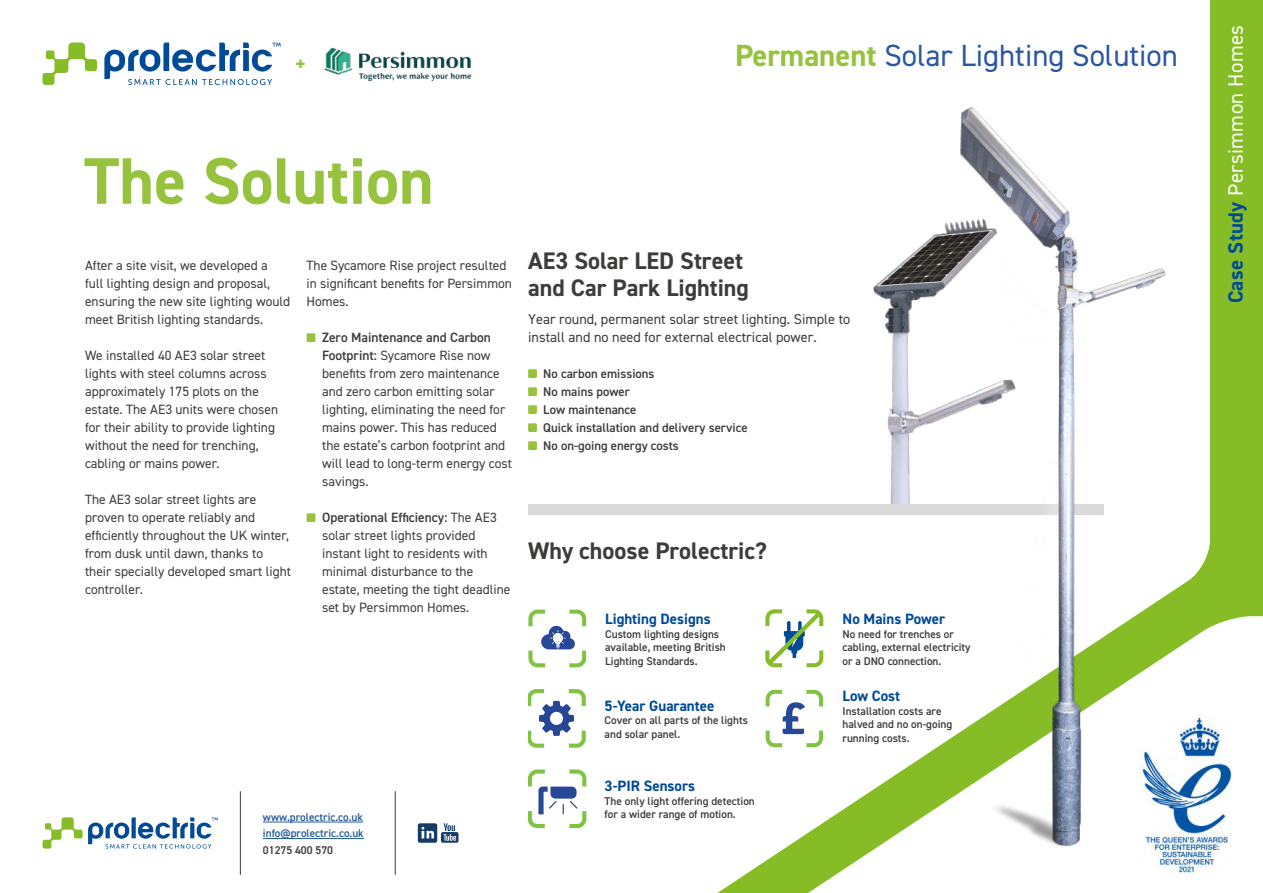
<style>
.page{position:relative;width:1263px;height:893px;background:#86bc25}
.page>*{position:absolute;margin:0;border:0;box-sizing:border-box;transform-origin:0 0}
.t1{font:700 66px "DIN2014";color:#96c23d}
.t2{font:30.75px "DIN2014";color:#2a57a1}
.t3{font:700 24px/27px "DIN2014";color:#3c3c3b}
.t4{font:20.85px "DIN2014";letter-spacing:.02em;color:#fff}
.t5{font:700 15px "DIN2014";color:#004a97}
.t6{font:14.25px/18px "DIN2014";color:#3c3c3b}
.t7{font:13.5px/18px "DIN2014";color:#3c3c3b}
.t8{font:600 12.75px/18px "DIN2014";color:#3c3c3b}
.t9{font:600 11.25px/13.5px "DIN2014";color:#3c3c3b}
.t10{font:600 11.25px/16.5px "DIN2014";color:#265b9b}
.s1{font-weight:700;color:#96c23d}
.s2{font-weight:600}
.s3{font-weight:700;color:#004a97}
</style>
<div class="page">
<div style="left:1229px;top:616px;width:34px;height:277px;background:#fff"></div>
<div style="left:0;top:0;width:1210px;height:893px;background:#fff"></div>
<hr style="left:263px;top:822px;width:100px;height:1px;background:#265b9b">
<hr style="left:263px;top:838px;width:101px;height:1px;background:#265b9b">
<hr style="left:240px;top:791px;width:1px;height:84px;background:#3c3c3b">
<svg style="left:43px;top:817px;width:175px;height:32px;background:#bcd1d6"></svg>
<svg style="left:418px;top:823px;width:40px;height:20px"></svg>
<hr style="left:395px;top:791px;width:1px;height:84px;background:#3c3c3b">
<img style="left:1229px;top:713px;width:4px;height:161px">
<img style="left:755px;top:205px;width:197px;height:299px">
<div style="left:528px;top:504px;width:575px;height:11px;background:#dadada"></div>
<img style="left:952px;top:101px;width:277px;height:792px">
<svg style="left:296px;top:60px;width:9px;height:8px"></svg>
<svg style="left:43px;top:43px;width:54px;height:42px"></svg>
<svg style="left:104px;top:43px;width:177px;height:42px;background:#afc6de"></svg>
<img style="left:320px;top:45px;width:157px;height:37px">
<div style="left:307px;top:333px;width:8px;height:9px;background:#96c23d"></div>
<div style="left:307px;top:513px;width:8px;height:9px;background:#96c23d"></div>
<div style="left:528px;top:369px;width:9px;height:9px;background:#96c23d"></div>
<div style="left:528px;top:387px;width:9px;height:9px;background:#96c23d"></div>
<div style="left:528px;top:405px;width:9px;height:9px;background:#96c23d"></div>
<div style="left:528px;top:423px;width:9px;height:9px;background:#96c23d"></div>
<div style="left:528px;top:441px;width:9px;height:9px;background:#96c23d"></div>
<svg style="left:765px;top:689px;width:58px;height:58px;background:#d7e3db"></svg>
<svg style="left:528px;top:689px;width:58px;height:59px;background:#c5d4d3"></svg>
<svg style="left:765px;top:609px;width:58px;height:58px"></svg>
<svg style="left:528px;top:609px;width:58px;height:59px;background:#d1ded9"></svg>
<svg style="left:528px;top:769px;width:58px;height:59px;background:#cfddd8"></svg>
<h2 class="t2" style="left:735px;top:41px;width:444px"><span class="s1">Permanent</span> Solar Lighting Solution</h2>
<h1 class="t1" style="left:84px;top:158px;width:351px">The Solution</h1>
<p class="t7" style="left:85px;top:257px;width:207px">After a site visit, we developed a<br>full lighting design and proposal, ensuring the new site lighting would meet British lighting standards.</p>
<p class="t7" style="left:85px;top:347px;width:195px">We installed 40 AE3 solar street lights with steel columns across approximately 175 plots on the estate. The AE3 units were chosen for their ability to provide lighting without the need for trenching, cabling or mains power.</p>
<p class="t7" style="left:85px;top:491px;width:208px">The AE3 solar street lights are proven to operate reliably and efficiently throughout the UK winter, from dusk until dawn, thanks to their specially developed smart light controller.</p>
<p class="t7" style="left:307px;top:257px;width:207px">The Sycamore Rise project resulted in significant benefits for Persimmon<br>Homes.</p>
<p class="t7" style="left:322px;top:329px;width:192px"><span class="s2">Zero Maintenance and Carbon<br>Footprint:</span> Sycamore Rise now benefits from zero maintenance and zero carbon emitting solar lighting, eliminating the need for mains power. This has reduced the estate’s carbon footprint and will lead to long-term energy cost savings.</p>
<p class="t7" style="left:322px;top:509px;width:190px"><span class="s2">Operational Efficiency:</span> The AE3 solar street lights provided instant light to residents with minimal disturbance to the estate, meeting the tight deadline set by Persimmon Homes.</p>
<p class="t10" style="left:263px;top:810px;width:102px">www.prolectric.co.uk info@prolectric.co.uk</p>
<p class="t9" style="left:263px;top:844px;width:72px">01275 400 570</p>
<h3 class="t3" style="left:528px;top:250px;width:222px">AE3 Solar LED Street and Car Park Lighting</h3>
<p class="t6" style="left:528px;top:311px;width:324px">Year round, permanent solar street lighting. Simple to install and no need for external electrical power.</p>
<p class="t8" style="left:543px;top:366px;width:206px">No carbon emissions<br>No mains power<br>Low maintenance<br>Quick installation and delivery service<br>No on-going energy costs</p>
<h3 class="t3" style="left:528px;top:539px;width:240px">Why choose Prolectric?</h3>
<p class="t5" style="left:605px;top:614px;width:107px">Lighting Designs</p>
<p class="t9" style="left:605px;top:628px;width:122px">Custom lighting designs available, meeting British<br>Lighting Standards.</p>
<p class="t5" style="left:605px;top:700px;width:111px">5-Year Guarantee</p>
<p class="t9" style="left:605px;top:715px;width:145px">Cover on all parts of the lights and solar panel.</p>
<p class="t5" style="left:605px;top:781px;width:92px">3-PIR Sensors</p>
<p class="t9" style="left:605px;top:795px;width:152px">The only light offering detection for a wider range of motion.</p>
<p class="t5" style="left:842px;top:614px;width:104px">No Mains Power</p>
<p class="t9" style="left:842px;top:628px;width:130px">No need for trenches or cabling, external electricity or a DNO connection.</p>
<p class="t5" style="left:842px;top:691px;width:59px">Low Cost</p>
<p class="t9" style="left:842px;top:705px;width:111px">Installation costs are halved and no on-going running costs.</p>
<h3 class="t4" style="left:1226px;top:303px;width:280px;rotate:-90deg"><span class="s3">Case Study</span> Persimmon Homes</h3>
</div>
